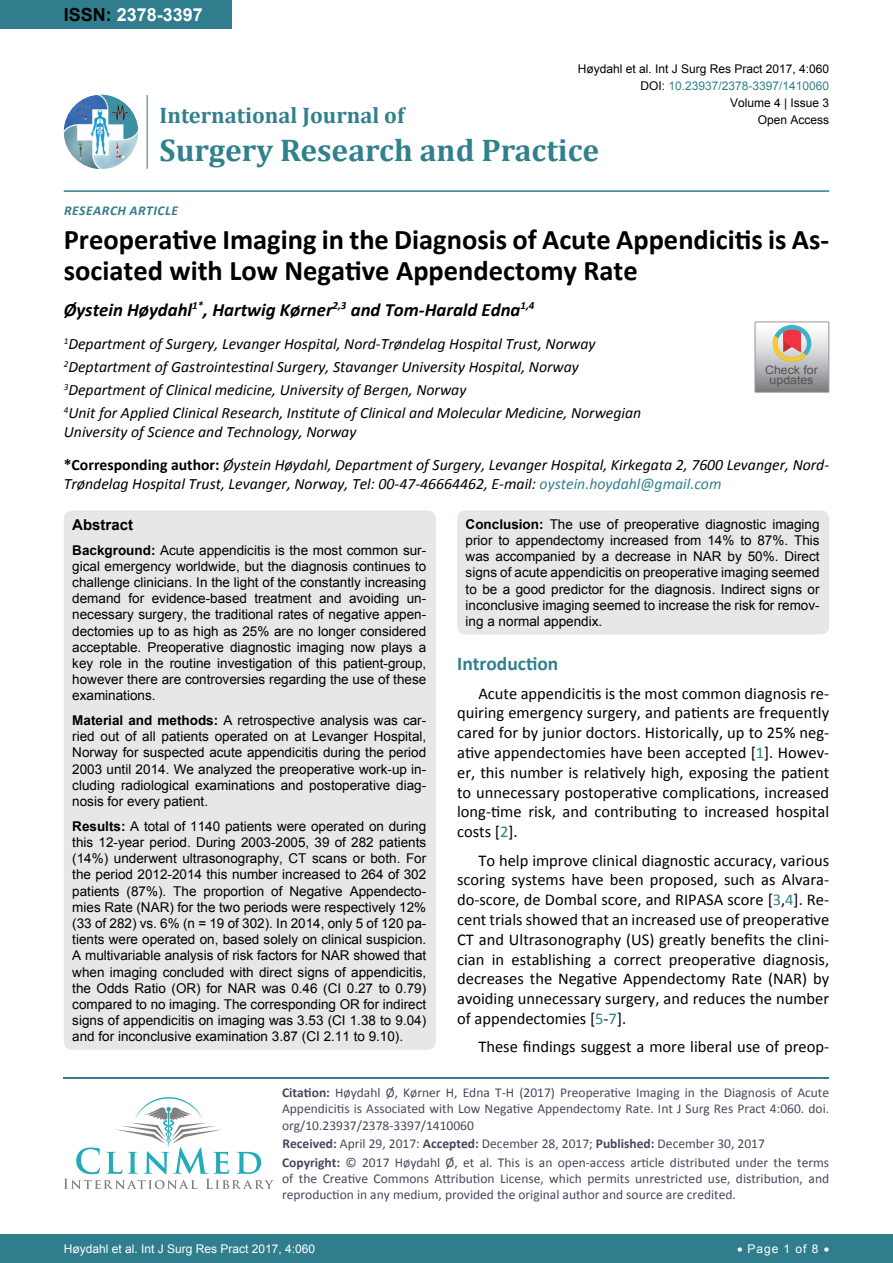
<style>
.page{position:relative;width:893px;height:1263px;background:#fff}
.page>*{position:absolute;margin:0;border:0;box-sizing:border-box;transform-origin:0 0}
.t1{font:700 31.5px "Cambria";color:#30808d}
.t2{font:700 28.5px/31.5px "Calibri";color:#000}
.t3{font:700 22.5px "Cambria";color:#30808d}
.t4{font:700 19.5px "Calibri";color:#30808d}
.t5{font:italic 700 18.75px "Calibri";color:#000}
.t6{font:700 18px "Arial";color:#fff}
.t7{font:16.5px/19.8px "Calibri";color:#000;text-align:justify}
.t8{font:italic 15.75px/23.1px "Calibri";color:#000}
.t9{font:700 15px "Arial";color:#000}
.t10{font:13.5px/16.2px "Arial";color:#000;text-align:justify}
.t11{font:13.5px/16.2px "Calibri";color:#47475c}
.t12{font:italic 700 13.5px "Calibri";letter-spacing:.04em;color:#307d8d}
.t13{font:12px "Arial";color:#000}
.t14{font:12px "Arial";color:#fff}
.t15{font:12px "Arial";color:#30808d}
.t16{font:11.7px/10.1px "Arial";color:#535353;text-align:center;scale:1.06 1}
.s1{color:#000}
.s2{font-weight:700;font-style:normal}
.s3{color:#30808d}
.s4{font-weight:700}
</style>
<div class="page">
<hr style="left:64px;top:1077px;width:765px;height:1px;background:#30808d">
<svg style="left:64px;top:1097px;width:210px;height:92px"></svg>
<div style="left:0;top:0;width:231px;height:28px;background:#307d8d"></div>
<img style="left:64px;top:95px;width:74px;height:74px;border-radius:37px">
<hr style="left:147px;top:95px;width:1px;height:74px;background:#307d8d">
<hr style="left:64px;top:190px;width:765px;height:2px;background:#307d8d">
<div style="left:0;top:1234px;width:893px;height:29px;background:#307d8d"></div>
<div style="left:64px;top:510px;width:372px;height:540px;background:#e6e7e8;border-radius:9px"></div>
<div style="left:457px;top:510px;width:372px;height:124px;background:#e6e7e8;border-radius:9px"></div>
<svg style="left:755px;top:322px;width:74px;height:70px;background:#bdb6b3"></svg>
<h3 class="t6" style="left:64px;top:2px;width:141px"><span class="s1">ISSN:</span> 2378-3397</h3>
<p class="t13" style="left:578px;top:60px;width:253px">Høydahl et al. Int J Surg Res Pract 2017, 4:060</p>
<p class="t13" style="left:730px;top:95px;width:101px">Volume 4 | Issue 3</p>
<p class="t15" style="left:640px;top:78px;width:190px"><span class="s1">DOI:</span> 10.23937/2378-3397/1410060</p>
<h3 class="t3" style="left:160px;top:100px;width:246px">International Journal of</h3>
<h1 class="t1" style="left:160px;top:128px;width:441px">Surgery Research and Practice</h1>
<p class="t13" style="left:758px;top:112px;width:73px">Open Access</p>
<p class="t12" style="left:64px;top:202px;width:115px">Research article</p>
<h2 class="t2" style="left:64px;top:222px;width:767px">Preoperative Imaging in the Diagnosis of Acute Appendicitis is As&shy;sociated with Low Negative Appendectomy Rate</h2>
<h3 class="t5" style="left:64px;top:298px;width:472px">Øystein Høydahl<sup>1*</sup>, Hartwig Kørner<sup>2,3</sup> and Tom-Harald Edna<sup>1,4</sup></h3>
<p class="t8" style="left:64px;top:331px;width:579px"><sup>1</sup>Department of Surgery, Levanger Hospital, Nord-Trøndelag Hospital Trust, Norway <sup>2</sup>Deptartment of Gastrointestinal Surgery, Stavanger University Hospital, Norway <sup>3</sup>Department of Clinical medicine, University of Bergen, Norway<br><sup>4</sup>Unit for Applied Clinical Research, Institute of Clinical and Molecular Medicine, Norwegian</p>
<p class="t8" style="left:64px;top:415px;width:767px;line-height:33.2px">University of Science and Technology, Norway<br><span class="s2">*Corresponding author:</span> Øystein Høydahl, Department of Surgery, Levanger Hospital, Kirkegata 2, 7600 Levanger, Nord-</p>
<p class="t8" style="left:64px;top:472px;width:659px">Trøndelag Hospital Trust, Levanger, Norway, Tel: 00-47-46664462, E-mail: <span class="s3">oystein.hoydahl@gmail.com</span></p>
<p class="t16" style="left:765px;top:365px;width:51px">Check for updates</p>
<p class="t9" style="left:72px;top:514px;width:62px">Abstract</p>
<p class="t10" style="left:72px;top:542px;width:356px"><span class="s4">Background:</span> Acute appendicitis is the most common sur&shy;gical emergency worldwide, but the diagnosis continues to challenge clinicians. In the light of the constantly increasing demand for evidence-based treatment and avoiding un&shy;necessary surgery, the traditional rates of negative appen&shy;dectomies up to as high as 25% are no longer considered acceptable. Preoperative diagnostic imaging now plays a key role in the routine investigation of this patient-group, however there are controversies regarding the use of these examinations.</p>
<p class="t10" style="left:72px;top:712px;width:355px"><span class="s4">Material and methods:</span> A retrospective analysis was car&shy;ried out of all patients operated on at Levanger Hospital, Norway for suspected acute appendicitis during the period 2003 until 2014. We analyzed the preoperative work-up in&shy;cluding radiological examinations and postoperative diag&shy;nosis for every patient.</p>
<p class="t10" style="left:72px;top:818px;width:356px"><span class="s4">Results:</span> A total of 1140 patients were operated on during this 12-year period. During 2003-2005, 39 of 282 patients (14%) underwent ultrasonography, CT scans or both. For the period 2012-2014 this number increased to 264 of 302 patients (87%). The proportion of Negative Appendecto&shy;mies Rate (NAR) for the two periods were respectively 12% (33 of 282) vs. 6% (n = 19 of 302). In 2014, only 5 of 120 pa&shy;tients were operated on, based solely on clinical suspicion.<br>A multivariable analysis of risk factors for NAR showed that when imaging concluded with direct signs of appendicitis, the Odds Ratio (OR) for NAR was 0.46 (CI 0.27 to 0.79) compared to no imaging. The corresponding OR for indirect signs of appendicitis on imaging was 3.53 (CI 1.38 to 9.04) and for inconclusive examination 3.87 (CI 2.11 to 9.10).</p>
<p class="t10" style="left:466px;top:516px;width:356px"><span class="s4">Conclusion:</span> The use of preoperative diagnostic imaging prior to appendectomy increased from 14% to 87%. This was accompanied by a decrease in NAR by 50%. Direct signs of acute appendicitis on preoperative imaging seemed to be a good predictor for the diagnosis. Indirect signs or inconclusive imaging seemed to increase the risk for remov&shy;ing a normal appendix.</p>
<h3 class="t4" style="left:457px;top:652px;width:103px">Introduction</h3>
<p class="t7" style="left:457px;top:683px;width:374px;text-indent:21px">Acute appendicitis is the most common diagnosis re&shy;quiring emergency surgery, and patients are frequently cared for by junior doctors. Historically, up to 25% neg&shy;ative appendectomies have been accepted [<span class="s3">1</span>]. Howev&shy;er, this number is relatively high, exposing the patient to unnecessary postoperative complications, increased long-time risk, and contributing to increased hospital costs [<span class="s3">2</span>].</p>
<p class="t7" style="left:457px;top:850px;width:374px;text-indent:21px">To help improve clinical diagnostic accuracy, various scoring systems have been proposed, such as Alvara&shy;do-score, de Dombal score, and RIPASA score [<span class="s3">3</span>,<span class="s3">4</span>]. Re&shy;cent trials showed that an increased use of preoperative CT and Ultrasonography (US) greatly benefits the clini&shy;cian in establishing a correct preoperative diagnosis, decreases the Negative Appendectomy Rate (NAR) by avoiding unnecessary surgery, and reduces the number of appendectomies [<span class="s3">5</span>-<span class="s3">7</span>].</p>
<p class="t7" style="left:478px;top:1037px;width:352px">These findings suggest a more liberal use of preop-</p>
<p class="t11" style="left:282px;top:1084px;width:549px;text-align:justify"><span class="s4">Citation:</span> Høydahl Ø, Kørner H, Edna T-H (2017) Preoperative Imaging in the Diagnosis of Acute Appendicitis is Associated with Low Negative Appendectomy Rate. Int J Surg Res Pract 4:060. doi. org/10.23937/2378-3397/1410060</p>
<p class="t11" style="left:282px;top:1134px;width:549px;line-height:18.6px"><span class="s4">Received:</span> April 29, 2017: <span class="s4">Accepted:</span> December 28, 2017; <span class="s4">Published:</span> December 30, 2017<br><span class="s4">Copyright:</span> © 2017 Høydahl Ø, et al. This is an open-access article distributed under the terms</p>
<p class="t11" style="left:282px;top:1170px;width:549px">of the Creative Commons Attribution License, which permits unrestricted use, distribution, and reproduction in any medium, provided the original author and source are credited.</p>
<p class="t14" style="left:64px;top:1241px;width:253px">Høydahl et al. Int J Surg Res Pract 2017, 4:060</p>
<p class="t14" style="left:737px;top:1241px;width:94px">• Page 1 of 8 •</p>
</div>
